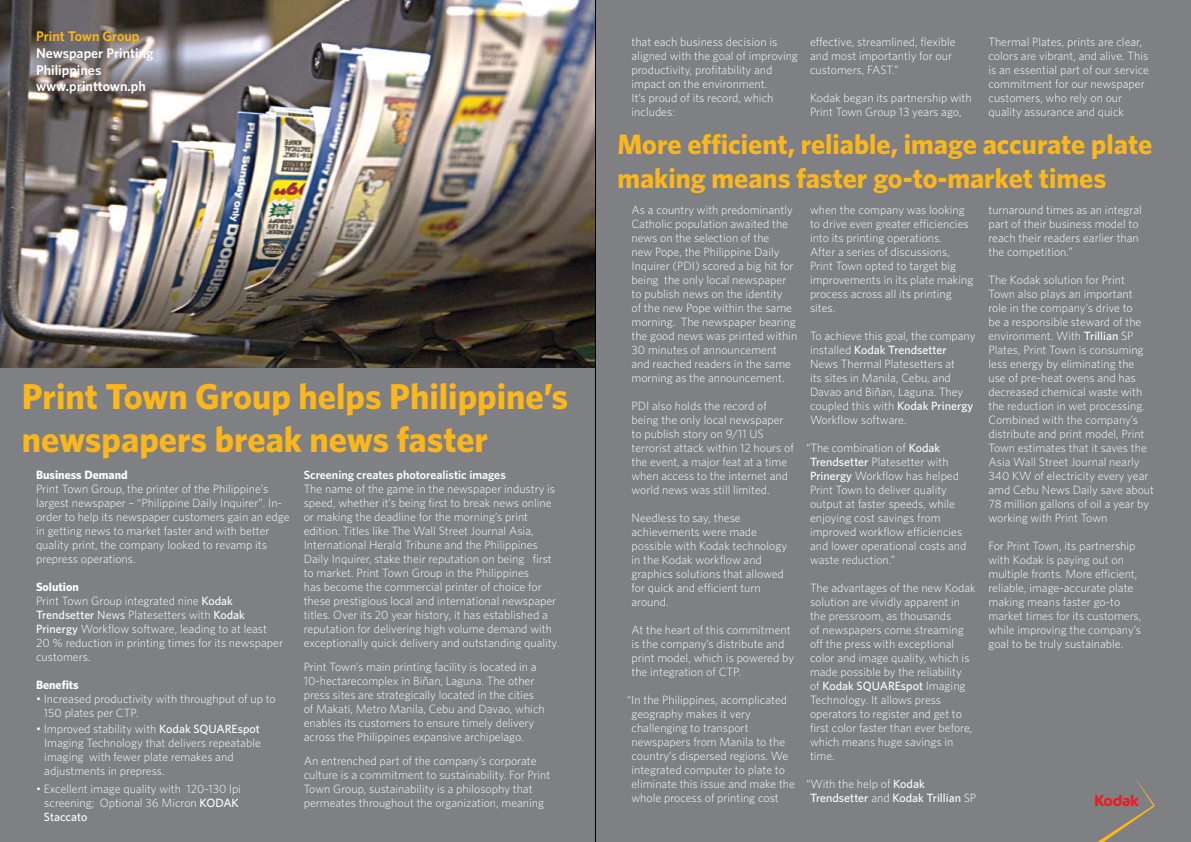
<style>
.page{position:relative;width:1191px;height:842px;background:#7e8083}
.page>*{position:absolute;margin:0;border:0;box-sizing:border-box;transform-origin:0 0}
.t1{font:700 36px/43.2px "Whitney K";color:#fdb71b}
.t2{font:700 28px/33.6px "Whitney K";color:#fdb71b}
.t3{font:600 14px/16.8px "Whitney K";color:#fff}
.t4{font:600 14px "Whitney K";color:#fdb71b}
.t5{font:300 12px/14px "Whitney K";color:#fff}
.t6{font:500 12px/14px "Whitney K";color:#fff}
.t7{font:600 12px "Whitney K";color:#fff}
.t8{font:700 12px "Whitney K";color:#fff}
.s1{font-weight:700}
.s2{font-weight:500}
.s3{font-weight:400}
.s4{font-weight:300}
</style>
<div class="page">
<img style="left:0;top:0;width:595px;height:367px">
<svg style="left:1095px;top:778px;width:60px;height:64px"></svg>
<hr style="left:595px;top:0;width:1px;height:842px;background:#000">
<p class="t4" style="left:36px;top:27px;width:105px">Print Town Group</p>
<p class="t3" style="left:36px;top:44px;width:119px">Newspaper Printing<br>Philippines www.printtown.ph</p>
<h1 class="t1" style="left:22px;top:374px;width:548px">Print Town Group helps Philippine’s newspapers break news faster</h1>
<p class="t8" style="left:36px;top:467px;width:93px">Business Demand</p>
<p class="t5" style="left:36px;top:482px;width:255px">Print Town Group, the printer of the Philippine’s largest newspaper – “Philippine Daily Inquirer”. In&shy;order to help its newspaper customers gain an edge in getting news to market faster and with better quality print, the company looked to revamp its prepress operations.</p>
<p class="t5" style="left:36px;top:580px;width:248px"><span class="s1">Solution<br></span>Print Town Group integrated nine <span class="s2">Kodak Trendsetter</span> <span class="s3">News</span> Platesetters with <span class="s2">Kodak Prinergy</span> Workflow software, leading to at least 20 % reduction in printing times for its newspaper customers.</p>
<p class="t8" style="left:36px;top:677px;width:44px">Benefits</p>
<p class="t5" style="left:44px;top:692px;width:233px;text-indent:-8px">• Increased productivity with throughput of up to<br>150 plates per CTP.</p>
<p class="t5" style="left:44px;top:722px;width:218px;text-indent:-8px">• Improved stability with <span class="s2">Kodak SQUAREspot </span>Imaging Technology that delivers repeatable imaging with fewer plate remakes and adjustments in prepress.</p>
<p class="t5" style="left:44px;top:782px;width:199px;text-indent:-8px">• Excellent image quality with 120-130 lpi screening; Optional 36 Micron <span class="s2">KODAK<br>Staccato</span></p>
<p class="t7" style="left:304px;top:467px;width:203px">Screening creates photorealistic images</p>
<p class="t5" style="left:304px;top:482px;width:257px">The name of the game in the newspaper industry is speed, whether it’s being first to break news online or making the deadline for the morning’s print edition. Titles like The Wall Street Journal Asia, International Herald Tribune and the Philippines Daily Inquirer, stake their reputation on being first to market. Print Town Group in the Philippines<br>has become the commercial printer of choice for these prestigious local and international newspaper titles. Over its 20 year history, it has established a reputation for delivering high volume demand with exceptionally quick delivery and outstanding quality.</p>
<p class="t5" style="left:304px;top:660px;width:242px">Print Town’s main printing facility is located in a 10-hectarecomplex in Biñan, Laguna. The other press sites are strategically located in the cities of Makati, Metro Manila, Cebu and Davao, which enables its customers to ensure timely delivery across the Philippines expansive archipelago.</p>
<p class="t5" style="left:304px;top:754px;width:248px">An entrenched part of the company’s corporate culture is a commitment to sustainability. For Print Town Group, sustainability is a philosophy that permeates throughout the organization, meaning</p>
<p class="t5" style="left:631px;top:34px;width:168px">that each business decision is aligned with the goal of improving productivity, profitability and impact on the environment.<br>It’s proud of its record, which includes:</p>
<p class="t5" style="left:810px;top:34px;width:147px">effective, streamlined, flexible and most importantly for our customers, FAST.”</p>
<p class="t5" style="left:810px;top:90px;width:163px">Kodak began its partnership with<br>Print Town Group 13 years ago,</p>
<p class="t5" style="left:988px;top:34px;width:162px">Thermal Plates, prints are clear, colors are vibrant, and alive. This is an essential part of our service commitment for our newspaper customers, who rely on our quality assurance and quick</p>
<h2 class="t2" style="left:617px;top:127px;width:536px">More efficient, reliable, image accurate plate making means faster go-to-market times</h2>
<p class="t5" style="left:631px;top:202px;width:167px">As a country with predominantly<br>Catholic population awaited the news on the selection of the<br>new Pope, the Philippine Daily<br>Inquirer (PDI) scored a big hit for being the only local newspaper to publish news on the identity<br>of the new Pope within the same morning. The newspaper bearing the good news was printed within<br>30 minutes of announcement and reached readers in the same morning as the announcement.</p>
<p class="t5" style="left:631px;top:398px;width:164px">PDI also holds the record of being the only local newspaper to publish story on 9/11 US terrorist attack within 12 hours of the event, a major feat at a time when access to the internet and world news was still limited.</p>
<p class="t5" style="left:631px;top:510px;width:157px">Needless to say, these achievements were made possible with Kodak technology in the Kodak workflow and graphics solutions that allowed for quick and efficient turn around.</p>
<p class="t5" style="left:631px;top:622px;width:164px">At the heart of this commitment is the company’s distribute and print model, which is powered by the integration of CTP.</p>
<p class="t5" style="left:631px;top:692px;width:165px;text-indent:-5px">“In the Philippines, acomplicated geography makes it very challenging to transport newspapers from Manila to the country’s dispersed regions. We integrated computer to plate to eliminate this issue and make the whole process of printing cost</p>
<p class="t5" style="left:810px;top:202px;width:165px">when the company was looking to drive even greater efficiencies into its printing operations.<br>After a series of discussions,<br>Print Town opted to target big improvements in its plate making process across all its printing sites.</p>
<p class="t5" style="left:810px;top:328px;width:167px">To achieve this goal, the company installed <span class="s2">Kodak Trendsetter<br></span>News Thermal Platesetters at<br>its sites in Manila, Cebu, and<br>Davao and Biñan, Laguna. They coupled this with <span class="s2">Kodak Prinergy<br></span>Workflow software.</p>
<p class="t5" style="left:810px;top:440px;width:158px;text-indent:-4px">“The combination of <span class="s2">Kodak<br>Trendsetter</span> Platesetter with<br><span class="s2">Prinergy</span> Workflow has helped<br>Print Town to deliver quality output at faster speeds, while enjoying cost savings from improved workflow efficiencies and lower operational costs and waste reduction.”</p>
<p class="t5" style="left:810px;top:580px;width:167px">The advantages of the new Kodak solution are vividly apparent in the pressroom, as thousands<br>of newspapers come streaming off the press with exceptional color and image quality, which is made possible by the reliability<br>of <span class="s2">Kodak SQUAREspot</span> Imaging<br>Technology. It allows press operators to register and get to first color faster than ever before, which means huge savings in time.</p>
<p class="t6" style="left:810px;top:777px;width:168px;text-indent:-4px"><span class="s4">“With the help of</span> Kodak<br>Trendsetter <span class="s4">and</span> Kodak Trillian <span class="s4">SP</span></p>
<p class="t5" style="left:988px;top:202px;width:155px">turnaround times as an integral part of their business model to reach their readers earlier than the competition.”</p>
<p class="t5" style="left:988px;top:272px;width:167px">The Kodak solution for Print<br>Town also plays an important role in the company’s drive to<br>be a responsible steward of the environment. With <span class="s2">Trillian</span> SP<br>Plates, Print Town is consuming less energy by eliminating the use of pre-heat ovens and has decreased chemical waste with the reduction in wet processing.<br>Combined with the company’s distribute and print model, Print<br>Town estimates that it saves the<br>Asia Wall Street Journal nearly<br>340 KW of electricity every year amd Cebu News Daily save about<br>78 million gallons of oil a year by working with Print Town</p>
<p class="t5" style="left:988px;top:538px;width:154px">For Print Town, its partnership with Kodak is paying out on multiple fronts. More efficient, reliable, image-accurate plate making means faster go-to market times for its customers, while improving the company’s goal to be truly sustainable.</p>
</div>
